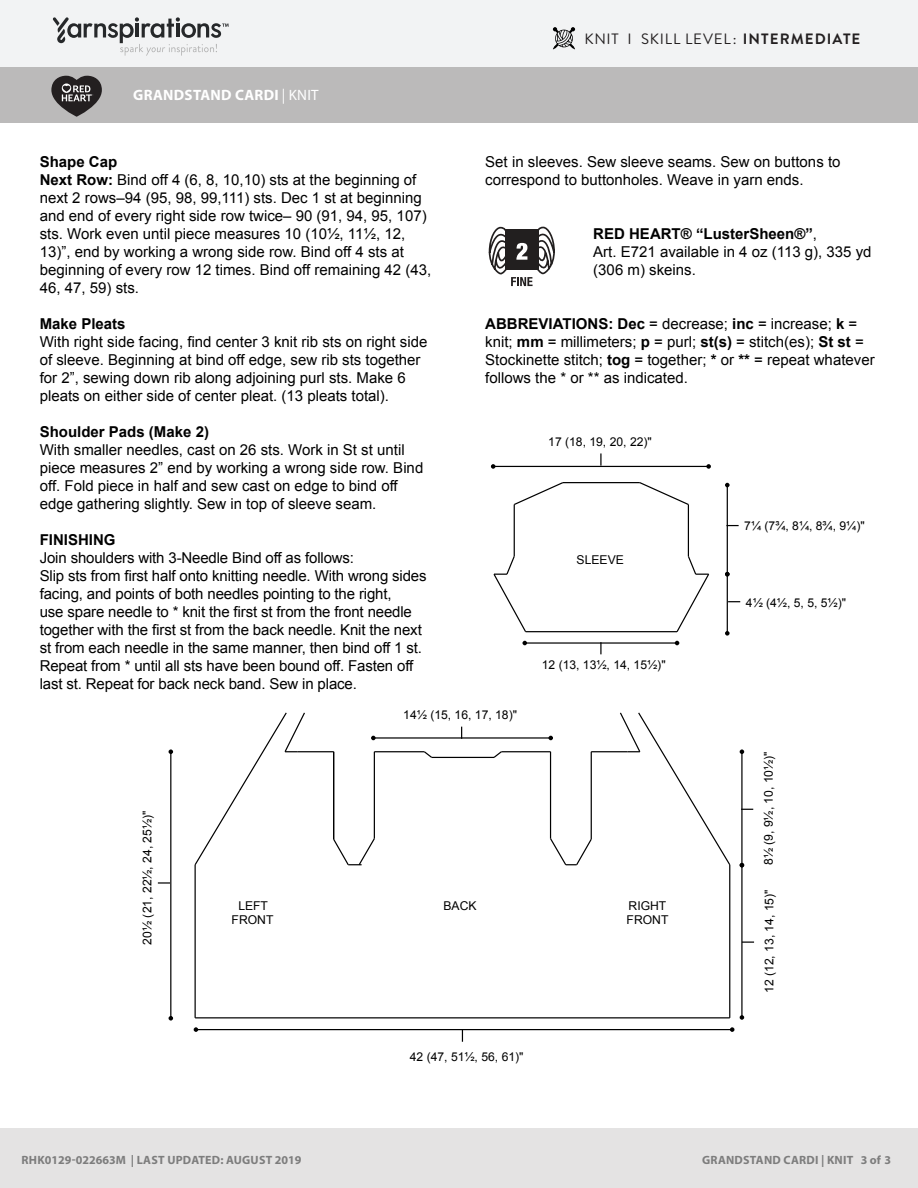
<style>
.page{position:relative;width:918px;height:1188px;background:#fff}
.page>*{position:absolute;margin:0;border:0;box-sizing:border-box;transform-origin:0 0}
.t1{font:15px/18px "Arial";color:#000}
.Skill_Level{font:15px "Brandon Grotesque";letter-spacing:.055em;color:#231f20}
.Pattern_Title{font:700 15px "Myriad Pro";letter-spacing:.02em;color:#fff}
.t2{font:12.15px "Arial";color:#000}
.t3{font:700 12px "Myriad Pro";letter-spacing:.02em;color:#7d7d7d}
.s1{font-weight:400}
.s2{font-weight:700}
</style>
<div class="page">
<div style="left:0;top:0;width:918px;height:68px;background:#f2f3f4"></div>
<div style="left:0;top:68px;width:918px;height:55px;background:#bbbaba"></div>
<svg style="left:53px;top:17px;width:176px;height:39px"></svg>
<svg style="left:51px;top:76px;width:51px;height:41px"></svg>
<div style="left:0;top:1128px;width:918px;height:60px;background:#e4e3e3"></div>
<svg style="left:488px;top:226px;width:67px;height:60px"></svg>
<hr style="left:195px;top:1017px;width:535px;height:1px;background:#000">
<hr style="left:729px;top:865px;width:1px;height:153px;background:#000">
<hr style="left:195px;top:865px;width:1px;height:153px;background:#000">
<hr style="left:550px;top:752px;width:1px;height:87px;background:#000">
<svg style="left:549px;top:837px;width:43px;height:29px"></svg>
<hr style="left:591px;top:752px;width:1px;height:87px;background:#000">
<hr style="left:374px;top:752px;width:1px;height:87px;background:#000">
<svg style="left:333px;top:837px;width:42px;height:29px"></svg>
<hr style="left:591px;top:751px;width:37px;height:1px;background:#000">
<hr style="left:333px;top:752px;width:1px;height:87px;background:#000">
<hr style="left:297px;top:751px;width:37px;height:1px;background:#000">
<svg style="left:194px;top:712px;width:112px;height:154px"></svg>
<svg style="left:619px;top:712px;width:112px;height:154px"></svg>
<hr style="left:196px;top:1029px;width:536px;height:1px;background:#000">
<svg style="left:730px;top:1027px;width:4px;height:5px"></svg>
<svg style="left:194px;top:1027px;width:4px;height:5px"></svg>
<hr style="left:741px;top:865px;width:2px;height:152px;background:#000">
<svg style="left:740px;top:1015px;width:4px;height:5px"></svg>
<hr style="left:741px;top:752px;width:2px;height:113px;background:#000">
<svg style="left:740px;top:749px;width:4px;height:5px"></svg>
<hr style="left:373px;top:737px;width:178px;height:2px;background:#000">
<svg style="left:371px;top:736px;width:5px;height:4px"></svg>
<svg style="left:548px;top:736px;width:5px;height:4px"></svg>
<hr style="left:170px;top:752px;width:1px;height:266px;background:#000">
<svg style="left:169px;top:749px;width:4px;height:5px"></svg>
<svg style="left:169px;top:1016px;width:4px;height:5px"></svg>
<svg style="left:462px;top:1030px;width:1px;height:12px"></svg>
<svg style="left:742px;top:942px;width:12px;height:1px"></svg>
<svg style="left:741px;top:809px;width:12px;height:1px"></svg>
<svg style="left:158px;top:882px;width:12px;height:2px"></svg>
<hr style="left:501px;top:751px;width:50px;height:1px;background:#000">
<hr style="left:374px;top:751px;width:50px;height:1px;background:#000">
<svg style="left:423px;top:751px;width:10px;height:7px"></svg>
<hr style="left:432px;top:757px;width:62px;height:1px;background:#000">
<svg style="left:492px;top:751px;width:11px;height:7px"></svg>
<hr style="left:526px;top:631px;width:151px;height:1px;background:#000">
<svg style="left:493px;top:555px;width:34px;height:78px"></svg>
<svg style="left:675px;top:555px;width:35px;height:78px"></svg>
<hr style="left:514px;top:505px;width:1px;height:51px;background:#000">
<svg style="left:513px;top:482px;width:51px;height:24px"></svg>
<hr style="left:688px;top:505px;width:1px;height:51px;background:#000">
<svg style="left:638px;top:482px;width:51px;height:24px"></svg>
<hr style="left:563px;top:482px;width:77px;height:1px;background:#000">
<hr style="left:525px;top:642px;width:152px;height:2px;background:#000">
<svg style="left:675px;top:641px;width:4px;height:4px"></svg>
<svg style="left:522px;top:641px;width:5px;height:4px"></svg>
<hr style="left:727px;top:574px;width:1px;height:59px;background:#000">
<svg style="left:725px;top:631px;width:5px;height:5px"></svg>
<hr style="left:727px;top:485px;width:1px;height:89px;background:#000">
<svg style="left:725px;top:483px;width:5px;height:4px"></svg>
<svg style="left:725px;top:572px;width:5px;height:4px"></svg>
<hr style="left:493px;top:466px;width:216px;height:1px;background:#000">
<svg style="left:706px;top:464px;width:5px;height:5px"></svg>
<svg style="left:491px;top:464px;width:4px;height:5px"></svg>
<svg style="left:600px;top:642px;width:2px;height:12px"></svg>
<svg style="left:600px;top:453px;width:2px;height:13px"></svg>
<svg style="left:726px;top:525px;width:13px;height:1px"></svg>
<svg style="left:728px;top:601px;width:12px;height:1px"></svg>
<svg style="left:553px;top:27px;width:22px;height:22px"></svg>
<p class="Pattern_Title" style="left:133px;top:85px;width:187px">GRANDSTAND CARDI <span class="s1">| KNIT</span></p>
<p class="Skill_Level" style="left:584px;top:29px;width:277px">KNIT I SKILL LEVEL: <span class="s2">INTERMEDIATE</span></p>
<p class="t1" style="left:40px;top:153px;width:393px"><span class="s2">Shape Cap<br>Next Row:</span> Bind off 4 (6, 8, 10,10) sts at the beginning of next 2 rows–94 (95, 98, 99,111) sts. Dec 1 st at beginning and end of every right side row twice– 90 (91, 94, 95, 107) sts. Work even until piece measures 10 (10½, 11½, 12, 13)”, end by working a wrong side row. Bind off 4 sts at beginning of every row 12 times. Bind off remaining 42 (43, 46, 47, 59) sts.</p>
<p class="t1" style="left:40px;top:315px;width:389px"><span class="s2">Make Pleats<br></span>With right side facing, find center 3 knit rib sts on right side of sleeve. Beginning at bind off edge, sew rib sts together for 2”, sewing down rib along adjoining purl sts. Make 6 pleats on either side of center pleat. (13 pleats total).</p>
<p class="t1" style="left:40px;top:423px;width:385px"><span class="s2">Shoulder Pads (Make 2)<br></span>With smaller needles, cast on 26 sts. Work in St st until piece measures 2” end by working a wrong side row. Bind off. Fold piece in half and sew cast on edge to bind off edge gathering slightly. Sew in top of sleeve seam.</p>
<p class="t1" style="left:40px;top:531px;width:388px"><span class="s2">FINISHING<br></span>Join shoulders with 3-Needle Bind off as follows:<br>Slip sts from first half onto knitting needle. With wrong sides facing, and points of both needles pointing to the right,<br>use spare needle to * knit the first st from the front needle together with the first st from the back needle. Knit the next st from each needle in the same manner, then bind off 1 st.<br>Repeat from * until all sts have been bound off. Fasten off last st. Repeat for back neck band. Sew in place.</p>
<p class="t1" style="left:485px;top:153px;width:357px">Set in sleeves. Sew sleeve seams. Sew on buttons to correspond to buttonholes. Weave in yarn ends.</p>
<p class="t1" style="left:593px;top:225px;width:280px"><span class="s2">RED HEART® “LusterSheen®”</span>,<br>Art. E721 available in 4 oz (113 g), 335 yd (306 m) skeins.</p>
<p class="t1" style="left:485px;top:315px;width:391px"><span class="s2">ABBREvIATIONS: Dec</span> = decrease; <span class="s2">inc</span> = increase; <span class="s2">k</span> = knit; <span class="s2">mm</span> = millimeters; <span class="s2">p</span> = purl; <span class="s2">st(s)</span> = stitch(es); <span class="s2">St st</span> = Stockinette stitch; <span class="s2">tog</span> = together; <span class="s2">*</span> or <span class="s2">**</span> = repeat whatever follows the * or ** as indicated.</p>
<p class="t2" style="left:573px;top:158px;width:35px">BACK</p>
<p class="t2" style="left:758px;top:158px;width:39px">RIGHT</p>
<p class="t2" style="left:361px;top:173px;width:43px">FRONT</p>
<p class="t2" style="left:756px;top:173px;width:43px">FRONT</p>
<p class="t2" style="left:539px;top:309px;width:115px">42 (47, 51½, 56, 61)"</p>
<p class="t2" style="left:548px;top:434px;width:105px">17 (18, 19, 20, 22)"</p>
<p class="t2" style="left:744px;top:517px;width:122px">7¼ (7¾, 8¼, 8¾, 9¼)"</p>
<p class="t2" style="left:577px;top:551px;width:49px">SLEEVE</p>
<p class="t2" style="left:746px;top:594px;width:102px">4½ (4½, 5, 5, 5½)"</p>
<p class="t2" style="left:542px;top:657px;width:125px">12 (13, 13½, 14, 15½)"</p>
<p class="t2" style="left:139px;top:945px;width:136px;rotate:-90deg">20½ (21, 22½, 24, 25½)"</p>
<p class="t2" style="left:403px;top:707px;width:115px">14½ (15, 16, 17, 18)"</p>
<p class="t2" style="left:238px;top:897px;width:31px">LEFT</p>
<p class="t2" style="left:443px;top:897px;width:35px">BACK</p>
<p class="t2" style="left:629px;top:897px;width:39px">RIGHT</p>
<p class="t2" style="left:232px;top:912px;width:43px">FRONT</p>
<p class="t2" style="left:627px;top:912px;width:43px">FRONT</p>
<p class="t2" style="left:410px;top:1049px;width:115px">42 (47, 51½, 56, 61)"</p>
<p class="t2" style="left:760px;top:865px;width:115px;rotate:-90deg">8½ (9, 9½, 10, 10½)"</p>
<p class="t2" style="left:761px;top:993px;width:105px;rotate:-90deg">12 (12, 13, 14, 15)"</p>
<p class="t3" style="left:22px;top:1152px;width:281px">RHK0129-022663M | LAST UPDATED: AUGUST 2019</p>
<p class="t3" style="left:702px;top:1152px;width:191px">GRANDSTAND CARDI | KNIT 3 of 3</p>
</div>
